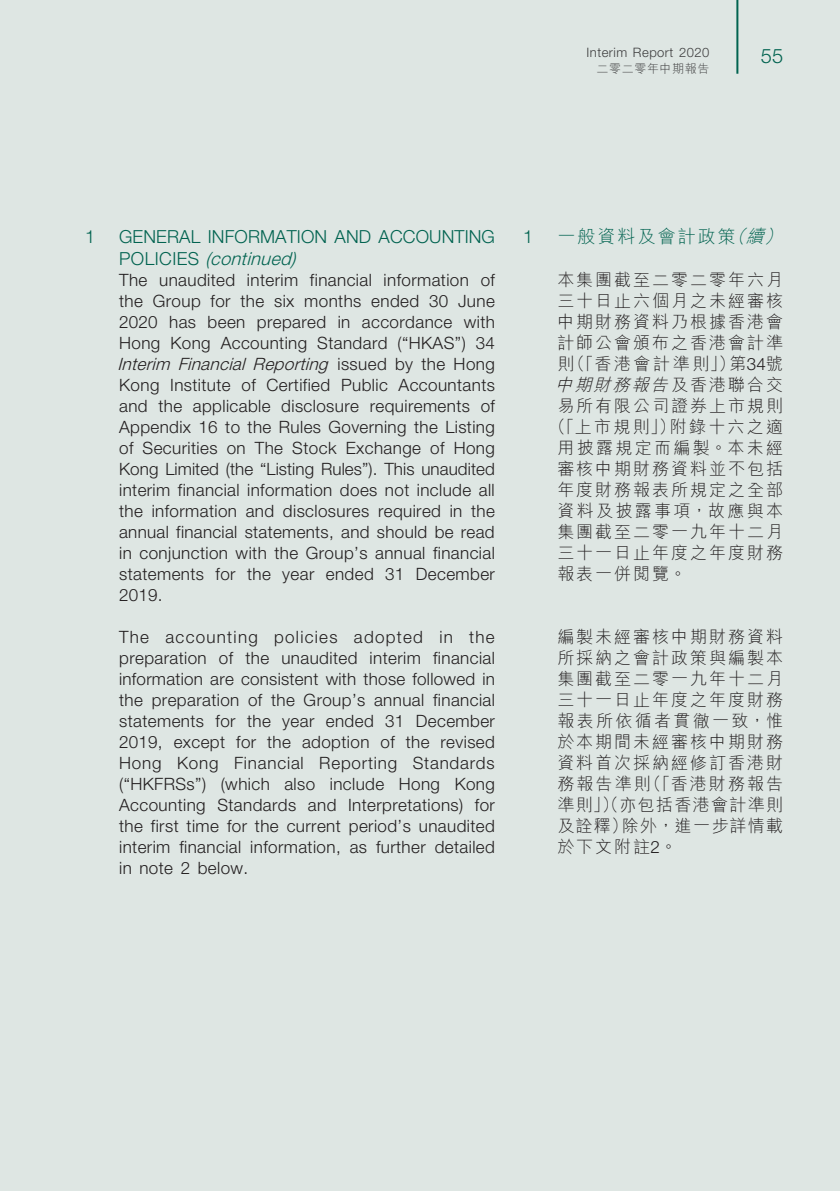
<style>
.page{position:relative;width:840px;height:1191px;background:#fff}
.page>*{position:absolute;margin:0;border:0;box-sizing:border-box;transform-origin:0 0}
.t1{font:300 20px "Helvetica Neue LT Std";color:#016350}
._03_H1{font:300 18px/22px "Helvetica Neue LT Std";letter-spacing:.005em;color:#016350}
._03_H1-2{font:300 18px "M Hei HK";letter-spacing:.115em;color:#016350}
._12___P2{font:300 17px/21px "Helvetica Neue LT Std";letter-spacing:.025em;color:#231f20;text-align:justify}
._12___P2-2{font:300 17px/21px "M Hei HK";letter-spacing:.115em;color:#231f20;text-align:justify}
._12___P2-3{font:300 17px "M Hei HK";letter-spacing:.14em;color:#231f20}
._12___P2-4{font:300 17px "M Hei HK";letter-spacing:.135em;color:#231f20}
._12___P2-5{font:italic 300 17px "M Hei HK";color:#231f20}
.t2{font:300 13px "Helvetica Neue LT Std";letter-spacing:.035em;color:#3e3e3f}
.t3{font:300 12px "M Hei HK";letter-spacing:.05em;color:#3e3e3f}
.s1{font-style:italic}
.s2{font-family:"Helvetica Neue LT Std"}
.s3{font-style:normal}
</style>
<div class="page">
<div style="left:0;top:0;width:839px;height:1191px;background:#dee6e3"></div>
<hr style="left:736px;top:0;width:2px;height:74px;background:#016350">
<p class="t2" style="left:586px;top:45px;width:124px">Interim Report 2020</p>
<p class="t3" style="left:596px;top:60px;width:114px">二零二零年中期報告</p>
<p class="t1" style="left:760px;top:43px;width:24px">55</p>
<p class="_03_H1" style="left:85px;top:225px;width:12px">1</p>
<p class="_03_H1" style="left:119px;top:225px;width:377px">GENERAL INFORMATION AND ACCOUNTING<br>P O L I C I E S <span class="s1">(continued)</span></p>
<p class="_12___P2" style="left:117px;top:269px;width:379px">The unaudited interim financial information of the Group for the six months ended 30 June 2020 has been prepared in accordance with Hong Kong Accounting Standard (“HKAS”) 34<br><span class="s1">Interim Financial Reporting</span> i s s u e d b y t h e H o n g Kong Institute of Certified Public Accountants and the applicable disclosure requirements of Appendix 16 to the Rules Governing the Listing of Securities on The Stock Exchange of Hong Kong Limited (the “Listing Rules”). This unaudited interim financial information does not include all the information and disclosures required in the annual financial statements, and should be read in conjunction with the Group’s annual financial statements for the year ended 31 December 2019.</p>
<p class="_12___P2" style="left:119px;top:626px;width:377px">The accounting policies adopted in the preparation of the unaudited interim financial information are consistent with those followed in the preparation of the Group’s annual financial statements for the year ended 31 December 2019, except for the adoption of the revised Hong Kong Financial Reporting Standards (“HKFRSs”) (which also include Hong Kong Accounting Standards and Interpretations) for the first time for the current period’s unaudited interim financial information, as further detailed in note 2 below.</p>
<p class="_03_H1" style="left:523px;top:225px;width:12px">1</p>
<p class="_03_H1-2" style="left:557px;top:224px;width:232px">一般資料及會計政策<span class="s1">（續）</span></p>
<p class="_12___P2-2" style="left:557px;top:268px;width:227px">本集團截至二零二零年六月</p>
<p class="_12___P2-2" style="left:557px;top:289px;width:227px">三十日止六個月之未經審核</p>
<p class="_12___P2-2" style="left:557px;top:310px;width:227px">中期財務資料乃根據香港會</p>
<p class="_12___P2-2" style="left:557px;top:331px;width:227px">計師公會頒布之香港會計準</p>
<p class="_12___P2-2" style="left:557px;top:352px;width:227px">則（「香港會計準則」）第<span class="s2">34</span>號</p>
<p class="_12___P2-5" style="left:555px;top:373px;width:229px">中期財務報告<span class="s3">及香港聯合交</span></p>
<p class="_12___P2-2" style="left:557px;top:394px;width:227px">易所有限公司證券上市規則</p>
<p class="_12___P2-4" style="left:548px;top:415px;width:236px">（「上市規則」）附錄十六之適</p>
<p class="_12___P2-3" style="left:557px;top:436px;width:227px">用披露規定而編製。本未經</p>
<p class="_12___P2-2" style="left:557px;top:457px;width:227px">審核中期財務資料並不包括</p>
<p class="_12___P2-2" style="left:557px;top:478px;width:227px">年度財務報表所規定之全部</p>
<p class="_12___P2-3" style="left:557px;top:499px;width:227px">資料及披露事項，故應與本</p>
<p class="_12___P2-2" style="left:557px;top:520px;width:227px">集團截至二零一九年十二月</p>
<p class="_12___P2-2" style="left:557px;top:541px;width:227px">三十一日止年度之年度財務</p>
<p class="_12___P2-2" style="left:557px;top:562px;width:130px">報表一併閱覽。</p>
<p class="_12___P2-2" style="left:557px;top:625px;width:227px">編製未經審核中期財務資料所採納之會計政策與編製本集團截至二零一九年十二月三十一日止年度之年度財務報表所依循者貫徹一致，惟於本期間未經審核中期財務資料首次採納經修訂香港財務報告準則（「香港財務報告準則」）（亦包括香港會計準則及詮釋）除外，進一步詳情載於下文附註<span class="s2">2</span>。</p>
</div>
